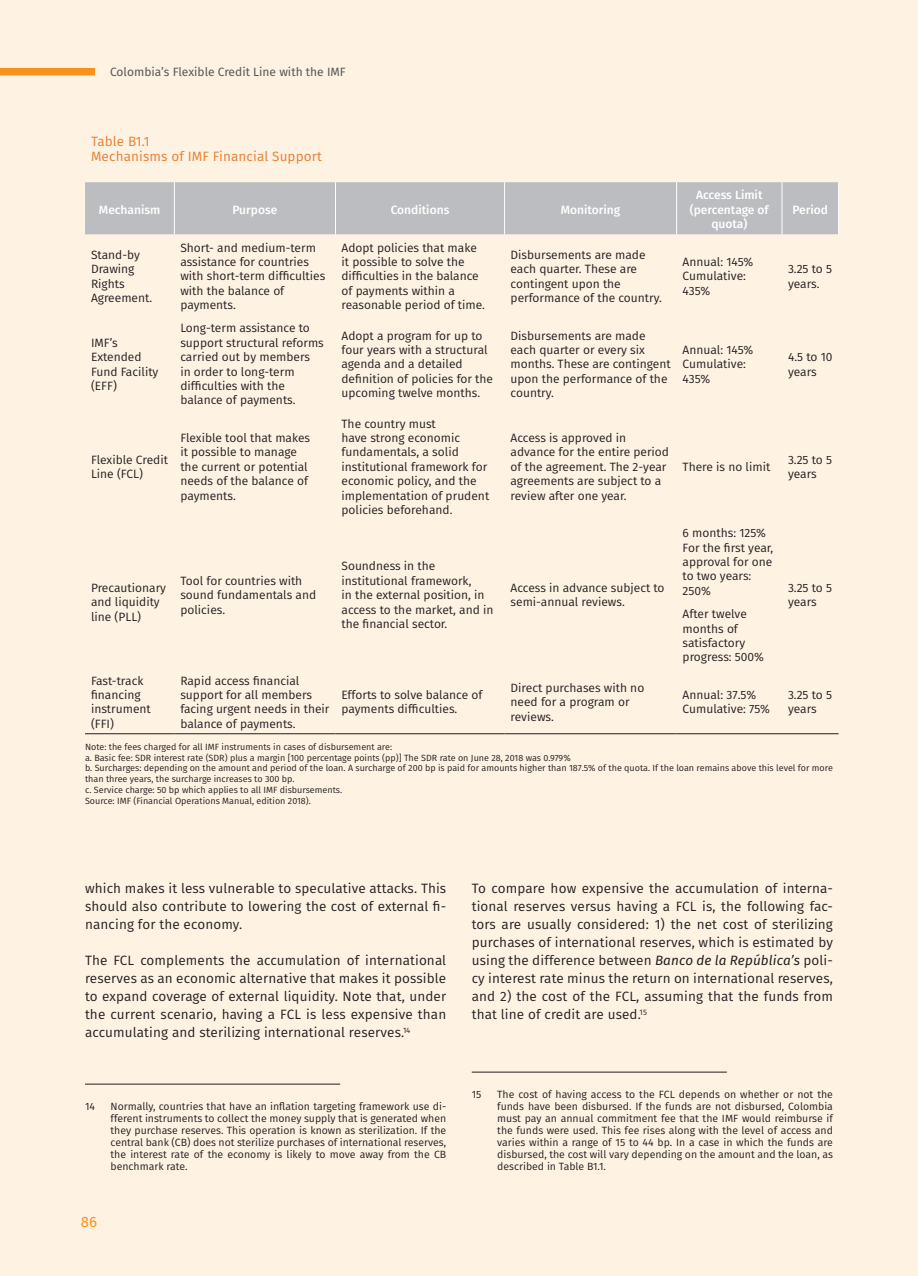
<style>
.page{position:relative;width:918px;height:1276px;background:#fef2e3}
.page>*{position:absolute;margin:0;border:0;box-sizing:border-box;transform-origin:0 0}
.t1{font:15px "Fira Sans";color:#f7931d}
.Recuadros{font:13.5px/18px "Fira Sans";letter-spacing:.01em;color:#231f20;text-align:justify}
.Cuadro_título{font:13.5px "Fira Sans";letter-spacing:.01em;color:#e97d30}
.Cuadro_texto{font:12px/14.4px "Fira Sans";color:#231f20}
.Cuadro_subtítulo{font:500 12px/14.4px "Fira Sans";color:#fff;text-align:center}
.t2{font:12px "Fira Sans";color:#57585a}
.Nota_al_pie_Recuadro{font:10.5px/12px "Fira Sans";color:#231f20;text-align:justify}
.Pie_de_cuadros_gráfi{font:9px/10.8px "Fira Sans";color:#231f20}
.s1{font-style:italic}
</style>
<div class="page">
<hr style="left:85px;top:1083px;width:255px;height:1px;background:#231f20">
<hr style="left:472px;top:1071px;width:255px;height:1px;background:#231f20">
<div style="left:0;top:68px;width:95px;height:7px;background:#f7931d"></div>
<div style="left:85px;top:182px;width:753px;height:52px;background:#bcbdc0"></div>
<hr style="left:838px;top:182px;width:1px;height:52px;background:#fff">
<hr style="left:174px;top:182px;width:1px;height:52px;background:#fff">
<hr style="left:85px;top:733px;width:89px;height:1px;background:#231f20">
<hr style="left:174px;top:733px;width:162px;height:1px;background:#231f20">
<hr style="left:336px;top:733px;width:169px;height:1px;background:#231f20">
<hr style="left:505px;top:733px;width:172px;height:1px;background:#231f20">
<hr style="left:677px;top:733px;width:105px;height:1px;background:#231f20">
<hr style="left:782px;top:733px;width:57px;height:1px;background:#231f20">
<hr style="left:335px;top:182px;width:1px;height:52px;background:#fff">
<hr style="left:504px;top:182px;width:1px;height:52px;background:#fff">
<hr style="left:676px;top:182px;width:1px;height:52px;background:#fff">
<hr style="left:782px;top:182px;width:1px;height:52px;background:#fff">
<p class="t2" style="left:110px;top:63px;width:237px">Colombia’s Flexible Credit Line with the IMF</p>
<p class="Cuadro_título" style="left:91px;top:131px;width:60px">Table B1.1</p>
<p class="Cuadro_título" style="left:91px;top:146px;width:232px">Mechanisms of IMF Financial Support</p>
<p class="Cuadro_subtítulo" style="left:99px;top:202px;width:63px">Mechanism</p>
<p class="Cuadro_subtítulo" style="left:232px;top:202px;width:46px">Purpose</p>
<p class="Cuadro_subtítulo" style="left:391px;top:202px;width:60px">Conditions</p>
<p class="Cuadro_subtítulo" style="left:561px;top:202px;width:61px">Monitoring</p>
<p class="Cuadro_subtítulo" style="left:690px;top:187px;width:80px">Access Limit (percentage of quota)</p>
<p class="Cuadro_subtítulo" style="left:792px;top:202px;width:37px">Period</p>
<p class="Cuadro_texto" style="left:91px;top:247px;width:63px">Stand-by<br>Drawing<br>Rights<br>Agreement.</p>
<p class="Cuadro_texto" style="left:180px;top:240px;width:146px">Short- and medium-term assistance for countries with short-term difficulties with the balance of payments.</p>
<p class="Cuadro_texto" style="left:342px;top:240px;width:145px">Adopt policies that make it possible to solve the difficulties in the balance of payments within a reasonable period of time.</p>
<p class="Cuadro_texto" style="left:511px;top:247px;width:153px">Disbursements are made each quarter. These are contingent upon the performance of the country.</p>
<p class="Cuadro_texto" style="left:683px;top:254px;width:72px">Annual: 145%<br>Cumulative:<br>435%</p>
<p class="Cuadro_texto" style="left:788px;top:261px;width:46px">3.25 to 5 years.</p>
<p class="Cuadro_texto" style="left:91px;top:335px;width:69px">IMF’s<br>Extended<br>Fund Facility (EFF)</p>
<p class="Cuadro_texto" style="left:180px;top:321px;width:145px">Long-term assistance to support structural reforms carried out by members<br>in order to long-term difficulties with the balance of payments.</p>
<p class="Cuadro_texto" style="left:342px;top:328px;width:153px">Adopt a program for up to four years with a structural agenda and a detailed definition of policies for the upcoming twelve months.</p>
<p class="Cuadro_texto" style="left:511px;top:328px;width:162px">Disbursements are made each quarter or every six months. These are contingent upon the performance of the country.</p>
<p class="Cuadro_texto" style="left:683px;top:342px;width:72px">Annual: 145%<br>Cumulative:<br>435%</p>
<p class="Cuadro_texto" style="left:788px;top:349px;width:46px">4.5 to 10 years</p>
<p class="Cuadro_texto" style="left:91px;top:452px;width:78px">Flexible Credit<br>Line (FCL)</p>
<p class="Cuadro_texto" style="left:180px;top:430px;width:131px">Flexible tool that makes it possible to manage the current or potential needs of the balance of payments.</p>
<p class="Cuadro_texto" style="left:91px;top:580px;width:77px">Precautionary and liquidity line (PLL)</p>
<p class="Cuadro_texto" style="left:180px;top:573px;width:137px">Tool for countries with sound fundamentals and policies.</p>
<p class="Cuadro_texto" style="left:342px;top:416px;width:149px">The country must<br>have strong economic fundamentals, a solid institutional framework for economic policy, and the implementation of prudent policies beforehand.</p>
<p class="Cuadro_texto" style="left:342px;top:559px;width:153px">Soundness in the institutional framework,<br>in the external position, in access to the market, and in the financial sector.</p>
<p class="Cuadro_texto" style="left:511px;top:430px;width:160px">Access is approved in advance for the entire period of the agreement. The 2-year agreements are subject to a review after one year.</p>
<p class="Cuadro_texto" style="left:511px;top:580px;width:156px">Access in advance subject to semi-annual reviews.</p>
<p class="Cuadro_texto" style="left:683px;top:459px;width:89px">There is no limit</p>
<p class="Cuadro_texto" style="left:788px;top:452px;width:46px">3.25 to 5 years</p>
<p class="Cuadro_texto" style="left:683px;top:525px;width:92px">6 months: 125%<br>For the first year, approval for one to two years:<br>250%</p>
<p class="Cuadro_texto" style="left:683px;top:606px;width:83px">After twelve months of satisfactory progress: 500%</p>
<p class="Cuadro_texto" style="left:788px;top:580px;width:46px">3.25 to 5 years</p>
<p class="Cuadro_texto" style="left:91px;top:673px;width:61px">Fast-track financing instrument (FFI)</p>
<p class="Cuadro_texto" style="left:180px;top:673px;width:151px">Rapid access financial support for all members facing urgent needs in their balance of payments.</p>
<p class="Cuadro_texto" style="left:342px;top:687px;width:142px">Efforts to solve balance of payments difficulties.</p>
<p class="Cuadro_texto" style="left:511px;top:680px;width:135px">Direct purchases with no need for a program or reviews.</p>
<p class="Cuadro_texto" style="left:683px;top:687px;width:89px">Annual: 37.5%<br>Cumulative: 75%</p>
<p class="Cuadro_texto" style="left:788px;top:687px;width:46px">3.25 to 5 years</p>
<p class="Pie_de_cuadros_gráfi" style="left:85px;top:741px;width:309px">Note: the fees charged for all IMF instruments in cases of disbursement are:</p>
<p class="Pie_de_cuadros_gráfi" style="left:85px;top:752px;width:487px">a. Basic fee: SDR interest rate (SDR) plus a margin [100 percentage points (pp)] The SDR rate on June 28, 2018 was 0.979%</p>
<p class="Pie_de_cuadros_gráfi" style="left:85px;top:762px;width:749px">b. Surcharges: depending on the amount and period of the loan. A surcharge of 200 bp is paid for amounts higher than 187.5% of the quota. If the loan remains above this level for more than three years, the surcharge increases to 300 bp.</p>
<p class="Pie_de_cuadros_gráfi" style="left:85px;top:784px;width:259px">c. Service charge: 50 bp which applies to all IMF disbursements.</p>
<p class="Pie_de_cuadros_gráfi" style="left:85px;top:795px;width:227px">Source: IMF (Financial Operations Manual, edition 2018).</p>
<p class="Recuadros" style="left:85px;top:879px;width:363px">which makes it less vulnerable to speculative attacks. This should also contribute to lowering the cost of external fi&shy;nancing for the economy.</p>
<p class="Recuadros" style="left:85px;top:951px;width:363px">The FCL complements the accumulation of international reserves as an economic alternative that makes it possible to expand coverage of external liquidity. Note that, under the current scenario, having a FCL is less expensive than accumulating and sterilizing international reserves.<sup>14</sup></p>
<p class="Nota_al_pie_Recuadro" style="left:85px;top:1099px;width:12px">14</p>
<p class="Nota_al_pie_Recuadro" style="left:111px;top:1099px;width:337px">Normally, countries that have an inflation targeting framework use di&shy;fferent instruments to collect the money supply that is generated when they purchase reserves. This operation is known as sterilization. If the central bank (CB) does not sterilize purchases of international reserves, the interest rate of the economy is likely to move away from the CB benchmark rate.</p>
<p class="t1" style="left:81px;top:1210px;width:18px">86</p>
<p class="Recuadros" style="left:472px;top:879px;width:363px">To compare how expensive the accumulation of interna&shy;tional reserves versus having a FCL is, the following fac&shy;tors are usually considered: 1) the net cost of sterilizing purchases of international reserves, which is estimated by using the difference between <span class="s1">Banco de la República’s</span> poli&shy;cy interest rate minus the return on international reserves, and 2) the cost of the FCL, assuming that the funds from that line of credit are used.<sup>15</sup></p>
<p class="Nota_al_pie_Recuadro" style="left:472px;top:1087px;width:11px">15</p>
<p class="Nota_al_pie_Recuadro" style="left:497px;top:1087px;width:337px">The cost of having access to the FCL depends on whether or not the funds have been disbursed. If the funds are not disbursed, Colombia must pay an annual commitment fee that the IMF would reimburse if the funds were used. This fee rises along with the level of access and varies within a range of 15 to 44 bp. In a case in which the funds are disbursed, the cost will vary depending on the amount and the loan, as described in Table B1.1.</p>
</div>
